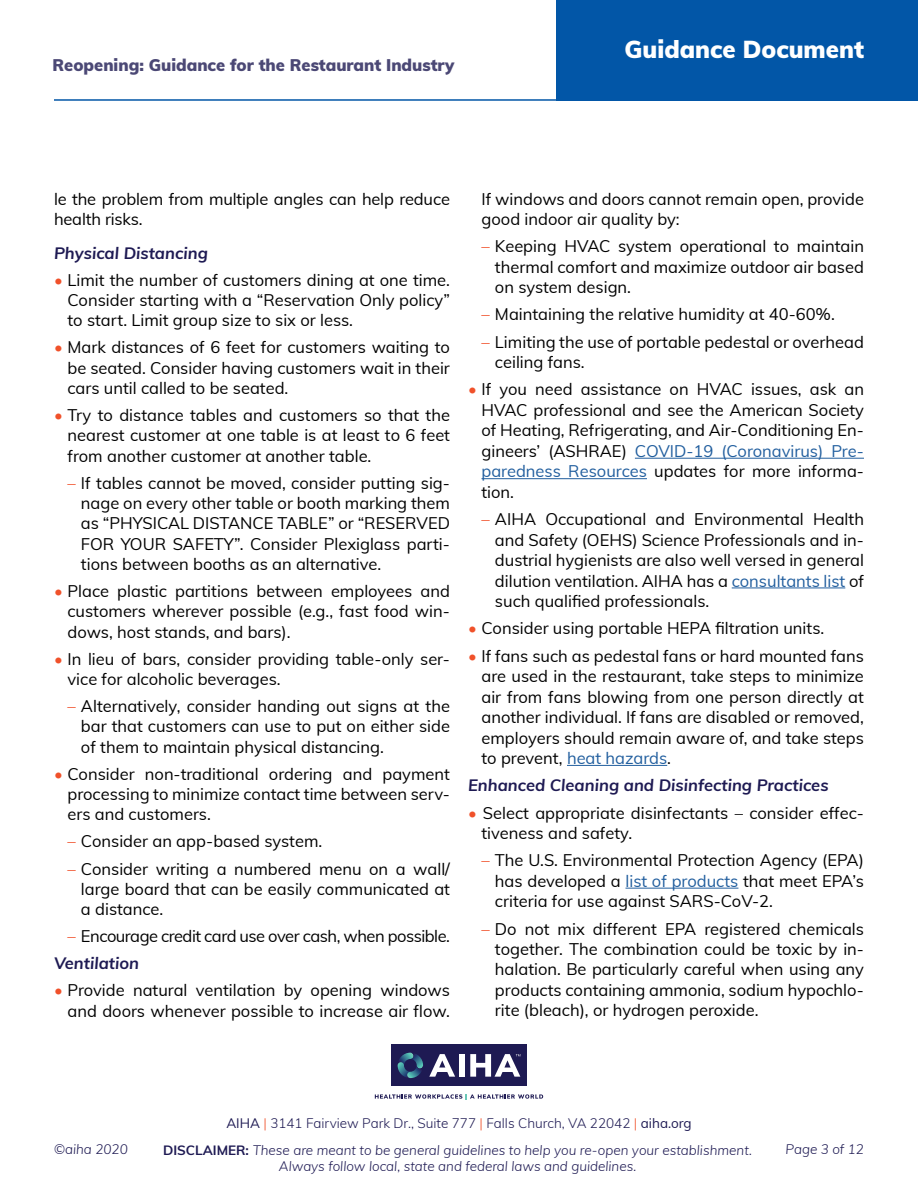
<style>
.page{position:relative;width:918px;height:1188px;background:#fff}
.page>*{position:absolute;margin:0;border:0;box-sizing:border-box;transform-origin:0 0}
.t1{font:900 24px "Muli";color:#fff}
.t2{font:16.5px/20.5px "Muli";color:#000;text-align:justify}
.t3{font:italic 700 16.5px "Muli";color:#1e1a53}
.t4{font:16.5px/27px "Muli";letter-spacing:-.03em;color:#000}
.t5{font:900 16.5px "Muli";color:#4b4875}
.t6{font:italic 300 13.5px/16.2px "Muli";color:#1e1a53;text-align:center}
.t7{font:300 13.5px "Muli";color:#1e1a53}
.s1{color:#f0512a}
.s2{font-weight:700;font-style:italic;color:#1e1a53}
.s3{color:#215e9e}
.s4{font-weight:400}
.s5{font-weight:700;font-style:normal}
</style>
<div class="page">
<hr style="left:54px;top:99px;width:537px;height:2px;background:#0256a7">
<div style="left:556px;top:0;width:362px;height:101px;background:#0256a7"></div>
<div style="left:391px;top:1044px;width:136px;height:42px;background:#1e1a53"></div>
<svg style="left:398px;top:1053px;width:25px;height:25px"></svg>
<svg style="left:375px;top:1094px;width:168px;height:5px"></svg>
<svg style="left:429px;top:1054px;width:26px;height:23px"></svg>
<div style="left:459px;top:1054px;width:6px;height:23px;background:#fff"></div>
<svg style="left:470px;top:1054px;width:50px;height:23px"></svg>
<hr style="left:635px;top:458px;width:229px;height:1px;background:#215e9e">
<hr style="left:482px;top:478px;width:165px;height:1px;background:#215e9e">
<hr style="left:732px;top:588px;width:113px;height:1px;background:#215e9e">
<hr style="left:567px;top:765px;width:100px;height:1px;background:#215e9e">
<hr style="left:626px;top:888px;width:112px;height:1px;background:#215e9e">
<p class="t5" style="left:52px;top:52px;width:403px">Reopening: Guidance for the Restaurant Industry</p>
<h1 class="t1" style="left:625px;top:31px;width:241px">Guidance Document</h1>
<p class="t2" style="left:54px;top:188px;width:397px">le the problem from multiple angles can help reduce health risks.</p>
<p class="t3" style="left:54px;top:241px;width:155px">Physical Distancing</p>
<p class="t2" style="left:67px;top:269px;width:384px;text-indent:-13px"><span class="s1">•</span> Limit the number of customers dining at one time.<br>Consider starting with a “Reservation Only policy” to start. Limit group size to six or less.</p>
<p class="t2" style="left:67px;top:337px;width:384px;text-indent:-13px"><span class="s1">•</span> Mark distances of 6 feet for customers waiting to be seated. Consider having customers wait in their cars until called to be seated.</p>
<p class="t2" style="left:67px;top:404px;width:384px;text-indent:-13px"><span class="s1">•</span> Try to distance tables and customers so that the nearest customer at one table is at least to 6 feet from another customer at another table.</p>
<p class="t2" style="left:81px;top:472px;width:371px;text-indent:-13px"><span class="s1">–</span> If tables cannot be moved, consider putting sig&shy;nage on every other table or booth marking them as “PHYSICAL DISTANCE TABLE” or “RESERVED FOR YOUR SAFETY”. Consider Plexiglass parti&shy;tions between booths as an alternative.</p>
<p class="t2" style="left:67px;top:580px;width:384px;text-indent:-13px"><span class="s1">•</span> Place plastic partitions between employees and customers wherever possible (e.g., fast food win&shy;dows, host stands, and bars).</p>
<p class="t2" style="left:67px;top:648px;width:384px;text-indent:-13px"><span class="s1">•</span> In lieu of bars, consider providing table-only ser&shy;vice for alcoholic beverages.</p>
<p class="t2" style="left:81px;top:695px;width:371px;text-indent:-13px"><span class="s1">–</span> Alternatively, consider handing out signs at the bar that customers can use to put on either side of them to maintain physical distancing.</p>
<p class="t2" style="left:67px;top:763px;width:384px;text-indent:-13px"><span class="s1">•</span> Consider non-traditional ordering and payment processing to minimize contact time between serv&shy;ers and customers.</p>
<p class="t2" style="left:67px;top:830px;width:256px"><span class="s1">–</span> Consider an app-based system.</p>
<p class="t2" style="left:81px;top:858px;width:371px;text-indent:-13px"><span class="s1">–</span> Consider writing a numbered menu on a wall/ large board that can be easily communicated at a distance.</p>
<p class="t4" style="left:54px;top:922px;width:397px;text-indent:13px"><span class="s1">–</span> Encourage credit card use over cash, when possible.<br><span class="s2">Ventilation</span></p>
<p class="t2" style="left:54px;top:979px;width:397px;text-align:right"><span class="s1">•</span> Provide natural ventilation by opening windows and doors whenever possible to increase air flow.</p>
<p class="t2" style="left:482px;top:188px;width:384px">If windows and doors cannot remain open, provide good indoor air quality by:</p>
<p class="t2" style="left:495px;top:235px;width:371px;text-indent:-13px"><span class="s1">–</span> Keeping HVAC system operational to maintain thermal comfort and maximize outdoor air based on system design.</p>
<p class="t2" style="left:482px;top:303px;width:355px"><span class="s1">–</span> Maintaining the relative humidity at 40-60%.</p>
<p class="t2" style="left:495px;top:331px;width:371px;text-indent:-13px"><span class="s1">–</span> Limiting the use of portable pedestal or overhead ceiling fans.</p>
<p class="t2" style="left:482px;top:378px;width:384px;text-indent:-13px"><span class="s1">•</span> If you need assistance on HVAC issues, ask an HVAC professional and see the American Society of Heating, Refrigerating, and Air-Conditioning En&shy;gineers’ (ASHRAE) <span class="s3">COVID-19 (Coronavirus) Pre&shy;paredness Resources</span> updates for more informa&shy;tion.</p>
<p class="t2" style="left:495px;top:508px;width:371px;text-indent:-13px"><span class="s1">–</span> AIHA Occupational and Environmental Health and Safety (OEHS) Science Professionals and in&shy;dustrial hygienists are also well versed in general dilution ventilation. AIHA has a <span class="s3">consultants list</span> of such qualified professionals.</p>
<p class="t2" style="left:468px;top:617px;width:358px"><span class="s1">•</span> Consider using portable HEPA filtration units.</p>
<p class="t2" style="left:482px;top:645px;width:384px;text-indent:-13px"><span class="s1">•</span> If fans such as pedestal fans or hard mounted fans are used in the restaurant, take steps to minimize air from fans blowing from one person directly at another individual. If fans are disabled or removed, employers should remain aware of, and take steps to prevent, <span class="s3">heat hazards</span>.</p>
<p class="t3" style="left:468px;top:773px;width:362px">Enhanced Cleaning and Disinfecting Practices</p>
<p class="t2" style="left:482px;top:802px;width:384px;text-indent:-13px"><span class="s1">•</span> Select appropriate disinfectants – consider effec&shy;tiveness and safety.</p>
<p class="t2" style="left:495px;top:849px;width:370px;text-indent:-13px"><span class="s1">–</span> The U.S. Environmental Protection Agency (EPA) has developed a <span class="s3">list of products</span> that meet EPA’s criteria for use against SARS-CoV-2.</p>
<p class="t2" style="left:495px;top:918px;width:371px;text-indent:-13px"><span class="s1">–</span> Do not mix different EPA registered chemicals together. The combination could be toxic by in&shy;halation. Be particularly careful when using any products containing ammonia, sodium hypochlo&shy;rite (bleach), or hydrogen peroxide.</p>
<p class="t7" style="left:226px;top:1113px;width:467px"><span class="s4">AIHA</span> <span class="s1">|</span> 3141 Fairview Park Dr., Suite 777 <span class="s1">|</span> Falls Church, VA 22042 <span class="s1">|</span> <span class="s4">aiha.org</span></p>
<p class="t6" style="left:54px;top:1141px;width:75px">©aiha 2020</p>
<p class="t6" style="left:786px;top:1141px;width:80px">Page 3 of 12</p>
<p class="t6" style="left:163px;top:1141px;width:590px"><span class="s5">DISCLAIMER:</span> These are meant to be general guidelines to help you re-open your establishment.<br>Always follow local, state and federal laws and guidelines.</p>
</div>
